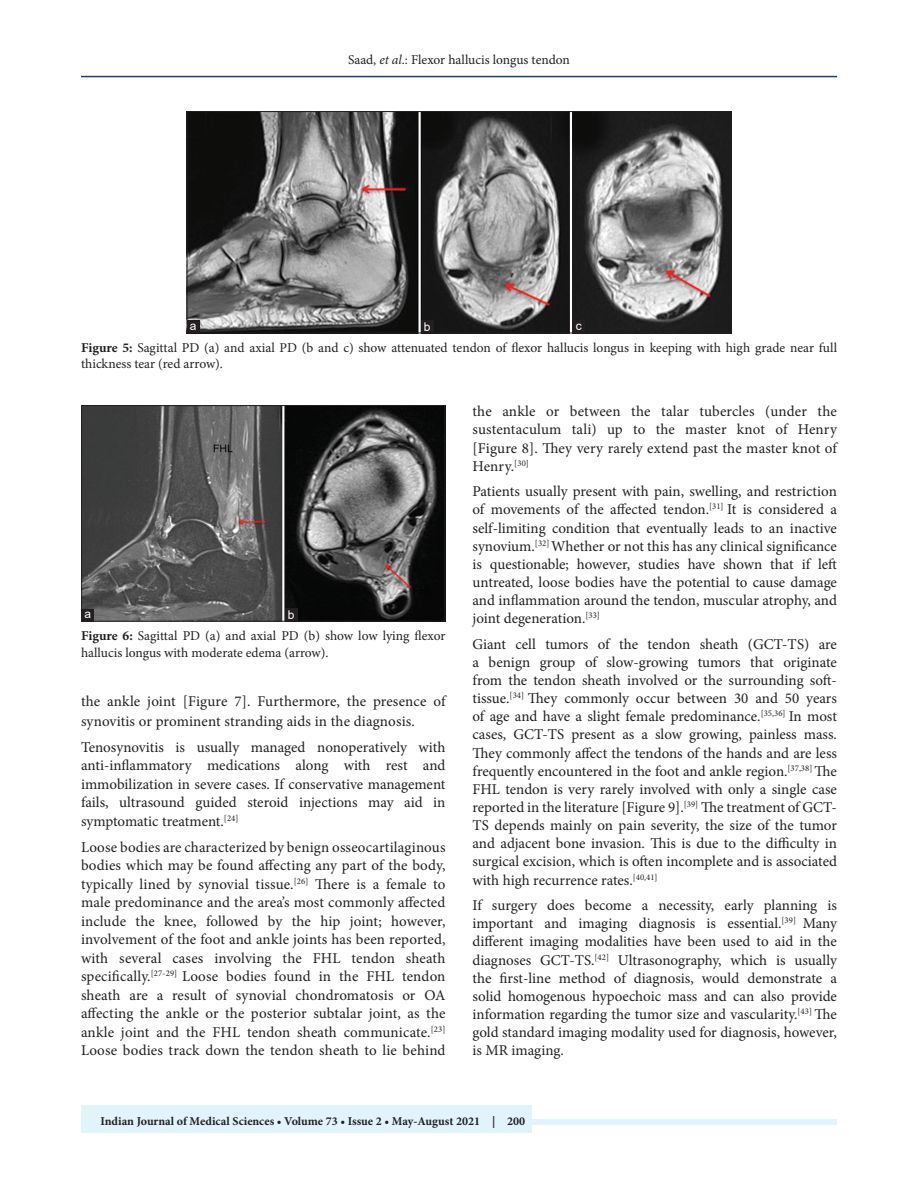
<style>
.page{position:relative;width:918px;height:1188px;background:#fff}
.page>*{position:absolute;margin:0;border:0;box-sizing:border-box;transform-origin:0 0}
.t1{font:15px/18.1px "Minion Pro";letter-spacing:.005em;color:#231f20;text-align:justify}
.t2{font:13.5px/16.5px "Minion Pro";color:#231f20}
.t3{font:700 12px "Minion Pro";color:#231f20}
.t4{font:12px "Arial";color:#fff}
.s1{font-style:italic}
.s2{font-weight:700}
</style>
<div class="page">
<hr style="left:81px;top:76px;width:756px;height:1px;background:#164077">
<div style="left:81px;top:1119px;width:756px;height:6px;background:#e1f4fc"></div>
<div style="left:81px;top:1106px;width:450px;height:27px;background:#e1f4fc"></div>
<img style="left:189px;top:113px;width:540px;height:218px">
<div style="left:187px;top:111px;width:544px;height:222px;border:1px solid #231f20"></div>
<div style="left:572px;top:320px;width:13px;height:13px;background:#231f20"></div>
<div style="left:421px;top:320px;width:13px;height:13px;background:#231f20"></div>
<div style="left:187px;top:320px;width:13px;height:13px;background:#231f20"></div>
<img style="left:83px;top:407px;width:360px;height:212px">
<div style="left:81px;top:405px;width:364px;height:216px;border:1px solid #231f20"></div>
<div style="left:285px;top:609px;width:13px;height:12px;background:#231f20"></div>
<div style="left:81px;top:609px;width:13px;height:12px;background:#231f20"></div>
<p class="t2" style="left:348px;top:51px;width:223px">Saad, <span class="s1">et al</span>.: Flexor hallucis longus tendon</p>
<p class="t4" style="left:190px;top:318px;width:8px">a</p>
<p class="t4" style="left:424px;top:318px;width:8px">b</p>
<p class="t4" style="left:576px;top:317px;width:7px">c</p>
<p class="t2" style="left:81px;top:339px;width:758px"><span class="s2">Figure 5:</span> Sagittal PD (a) and axial PD (b and c) show attenuated tendon of flexor hallucis longus in keeping with high grade near full thickness tear (red arrow).</p>
<p class="t4" style="left:85px;top:606px;width:8px">a</p>
<p class="t4" style="left:288px;top:607px;width:8px">b</p>
<p class="t2" style="left:81px;top:628px;width:366px"><span class="s2">Figure 6:</span> Sagittal PD (a) and axial PD (b) show low lying flexor hallucis longus with moderate edema (arrow).</p>
<p class="t1" style="left:81px;top:691px;width:366px;line-height:20px">the ankle joint [Figure 7]. Furthermore, the presence of synovitis or prominent stranding aids in the diagnosis.</p>
<p class="t1" style="left:81px;top:738px;width:366px">Tenosynovitis is usually managed nonoperatively with anti-inflammatory medications along with rest and immobilization in severe cases. If conservative management fails, ultrasound guided steroid injections may aid in symptomatic treatment.<sup>[24]</sup></p>
<p class="t1" style="left:81px;top:838px;width:366px">Loose bodies are characterized by benign osseocartilaginous bodies which may be found affecting any part of the body, typically lined by synovial tissue.<sup>[26]</sup> There is a female to male predominance and the area’s most commonly affected include the knee, followed by the hip joint; however, involvement of the foot and ankle joints has been reported, with several cases involving the FHL tendon sheath specifically.<sup>[27-29]</sup> Loose bodies found in the FHL tendon sheath are a result of synovial chondromatosis or OA affecting the ankle or the posterior subtalar joint, as the ankle joint and the FHL tendon sheath communicate.<sup>[23] </sup>Loose bodies track down the tendon sheath to lie behind</p>
<p class="t1" style="left:472px;top:402px;width:366px">the ankle or between the talar tubercles (under the sustentaculum tali) up to the master knot of Henry [Figure 8]. They very rarely extend past the master knot of Henry.<sup>[30]</sup></p>
<p class="t1" style="left:472px;top:483px;width:366px">Patients usually present with pain, swelling, and restriction of movements of the affected tendon.<sup>[31]</sup> It is considered a self-limiting condition that eventually leads to an inactive synovium.<sup>[32]</sup> Whether or not this has any clinical significance is questionable; however, studies have shown that if left untreated, loose bodies have the potential to cause damage and inflammation around the tendon, muscular atrophy, and joint degeneration.<sup>[33]</sup></p>
<p class="t1" style="left:472px;top:635px;width:366px">Giant cell tumors of the tendon sheath (GCT-TS) are a benign group of slow-growing tumors that originate from the tendon sheath involved or the surrounding soft&shy;tissue.<sup>[34]</sup> They commonly occur between 30 and 50 years of age and have a slight female predominance.<sup>[35,36]</sup> In most cases, GCT-TS present as a slow growing, painless mass.<br>They commonly affect the tendons of the hands and are less frequently encountered in the foot and ankle region.<sup>[37,38]</sup> The FHL tendon is very rarely involved with only a single case reported in the literature [Figure 9].<sup>[39]</sup> The treatment of GCT-TS depends mainly on pain severity, the size of the tumor and adjacent bone invasion. This is due to the difficulty in surgical excision, which is often incomplete and is associated with high recurrence rates.<sup>[40,41]</sup></p>
<p class="t1" style="left:472px;top:896px;width:366px">If surgery does become a necessity, early planning is important and imaging diagnosis is essential.<sup>[39]</sup> Many different imaging modalities have been used to aid in the diagnoses GCT-TS.<sup>[42]</sup> Ultrasonography, which is usually the first-line method of diagnosis, would demonstrate a solid homogenous hypoechoic mass and can also provide information regarding the tumor size and vascularity.<sup>[43]</sup> The gold standard imaging modality used for diagnosis, however, is MR imaging.</p>
<p class="t3" style="left:100px;top:1113px;width:426px">Indian Journal of Medical Sciences • Volume 73 • Issue 2 • May-August 2021 | 200</p>
</div>
